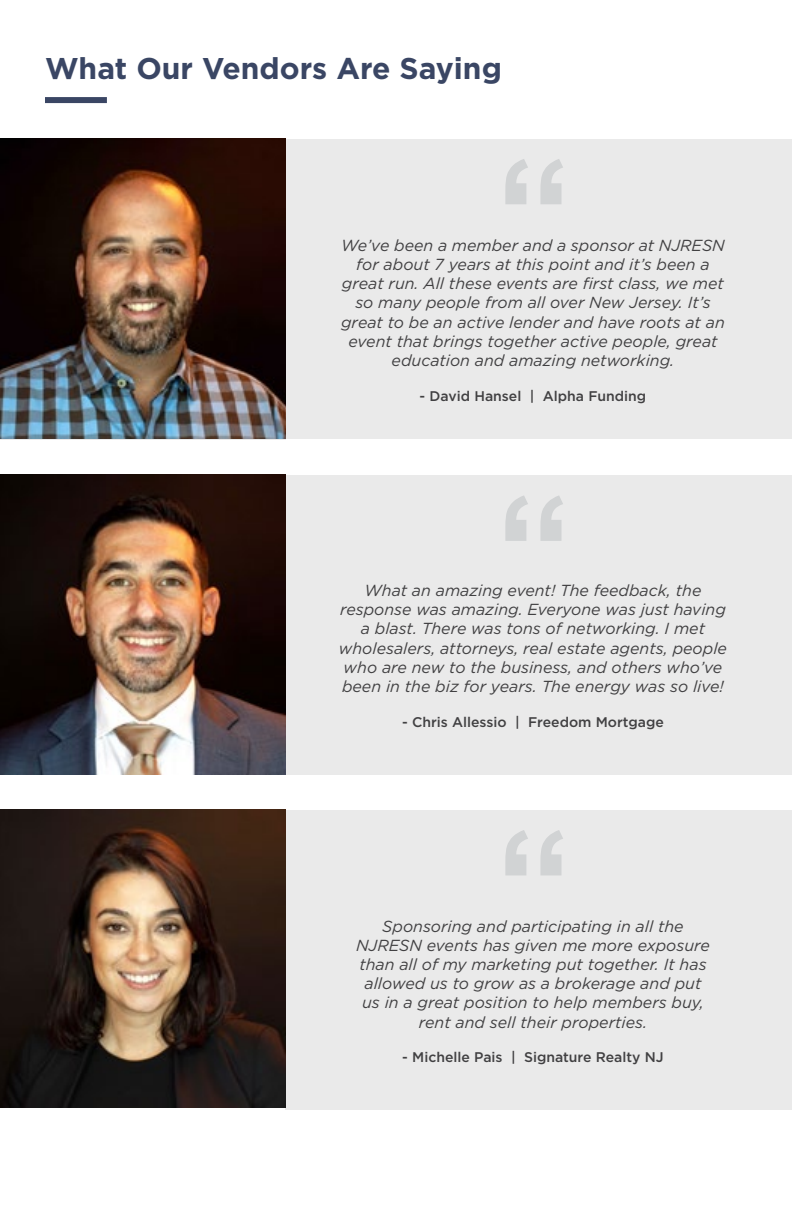
<style>
.page{position:relative;width:792px;height:1224px;background:#fff}
.page>*{position:absolute;margin:0;border:0;box-sizing:border-box;transform-origin:0 0}
.t1{font:700 30px "Gotham";color:#3a4664}
.t2{font:italic 16px/19.2px "Gotham";color:#414042;text-align:center}
.t3{font:500 14px "Gotham";color:#414042}
</style>
<div class="page">
<div style="left:285px;top:475px;width:507px;height:299px;background:#eaeaea"></div>
<div style="left:285px;top:139px;width:507px;height:299px;background:#eaeaea"></div>
<div style="left:285px;top:810px;width:507px;height:299px;background:#eaeaea"></div>
<img style="left:0;top:139px;width:285px;height:299px">
<img style="left:0;top:810px;width:285px;height:297px">
<svg style="left:505px;top:159px;width:58px;height:45px"></svg>
<svg style="left:505px;top:830px;width:58px;height:45px"></svg>
<img style="left:0;top:474px;width:285px;height:301px">
<svg style="left:505px;top:496px;width:58px;height:45px"></svg>
<div style="left:45px;top:97px;width:62px;height:6px;background:#3a4664"></div>
<h1 class="t1" style="left:45px;top:51px;width:458px">What Our Vendors Are Saying</h1>
<p class="t2" style="left:341px;top:236px;width:385px">We’ve been a member and a sponsor at NJRESN for about 7 years at this point and it’s been a great run. All these events are first class, we met so many people from all over New Jersey. It’s great to be an active lender and have roots at an event that brings together active people, great education and amazing networking.</p>
<p class="t3" style="left:420px;top:388px;width:228px">- David Hansel | Alpha Funding</p>
<p class="t2" style="left:339px;top:581px;width:390px">What an amazing event! The feedback, the response was amazing. Everyone was just having a blast. There was tons of networking. I met wholesalers, attorneys, real estate agents, people who are new to the business, and others who’ve been in the biz for years. The energy was so live!</p>
<p class="t3" style="left:402px;top:714px;width:263px">- Chris Allessio | Freedom Mortgage</p>
<p class="t2" style="left:356px;top:916px;width:355px">Sponsoring and participating in all the NJRESN events has given me more exposure than all of my marketing put together. It has allowed us to grow as a brokerage and put us in a great position to help members buy, rent and sell their properties.</p>
<p class="t3" style="left:402px;top:1049px;width:263px">- Michelle Pais | Signature Realty NJ</p>
</div>
